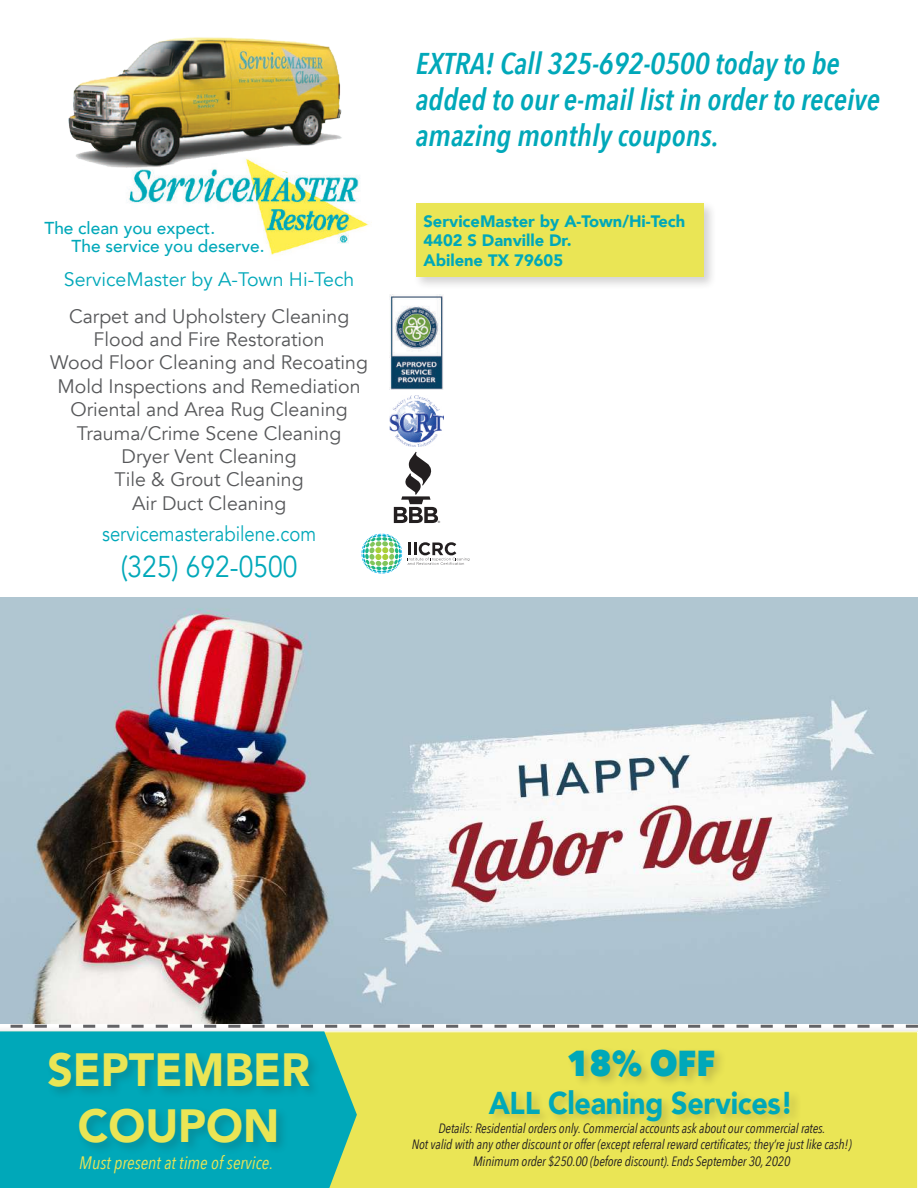
<style>
.page{position:relative;width:918px;height:1188px;background:#fff}
.page>*{position:absolute;margin:0;border:0;box-sizing:border-box;transform-origin:0 0}
.t1{font:900 46.5px/55.8px "Avenir";color:#eae555;text-align:center;scale:.96 1}
.t2{font:800 36px "Avenir Next";color:#00a8b9;scale:.91 1}
.t3{font:900 31.5px "Avenir";letter-spacing:-.01em;color:#00a8b9;scale:.91 1}
.t4{font:italic 600 30px/36px "Avenir Next Condensed";color:#00a8b9}
.t5{font:30px "Avenir";color:#00a8b9;scale:.88 1}
.t6{font:21px "Avenir";color:#00a8b9;scale:.88 1}
.t7{font:19.5px/23.4px "Avenir";color:#57585a;text-align:center}
.t8{font:19.5px "Avenir";color:#00a8b9}
.t9{font:italic 18px "Avenir Next Condensed";color:#eae555}
.t10{font:500 17.25px/18.1px "Avenir";color:#00a8b9}
.t11{font:900 16.5px/19.8px "Avenir";color:#00a8b9}
.t12{font:italic 13.5px/16.2px "Avenir Next Condensed";letter-spacing:-.01em;color:#231f20;text-align:center}
.t13{font:700 3.15px "Gotham";color:#231f20}
</style>
<div class="page">
<img style="left:128px;top:175px;width:244px;height:80px">
<img style="left:68px;top:37px;width:282px;height:139px">
<img style="left:390px;top:395px;width:54px;height:52px">
<img style="left:390px;top:294px;width:53px;height:95px">
<svg style="left:394px;top:452px;width:44px;height:71px"></svg>
<svg style="left:408px;top:542px;width:61px;height:23px"></svg>
<svg style="left:362px;top:534px;width:40px;height:40px"></svg>
<div style="left:413px;top:200px;width:304px;height:90px;background:#231f20;opacity:.2"></div>
<div style="left:417px;top:203px;width:287px;height:74px;background:#eae555"></div>
<div style="left:357px;top:1031px;width:561px;height:157px;background:#eae555"></div>
<svg style="left:0;top:1031px;width:357px;height:157px;background:#16adb0"></svg>
<div style="left:486px;top:1046px;width:316px;height:88px;background:#231f20;opacity:.2"></div>
<svg style="left:10px;top:1025px;width:908px;height:3px"></svg>
<div style="left:46px;top:1050px;width:275px;height:106px;background:#231f20;opacity:.2"></div>
<img style="left:0;top:598px;width:918px;height:425px">
<p class="t10" style="left:72px;top:218px;width:195px;text-indent:-27px">The clean you expect.<br>The service you deserve.</p>
<h3 class="t8" style="left:64px;top:267px;width:292px">ServiceMaster by A-Town Hi-Tech</h3>
<p class="t7" style="left:50px;top:305px;width:319px">Carpet and Upholstery Cleaning<br>Flood and Fire Restoration<br>Wood Floor Cleaning and Recoating<br>Mold Inspections and Remediation<br>Oriental and Area Rug Cleaning<br>Trauma/Crime Scene Cleaning<br>Dryer Vent Cleaning<br>Tile &amp; Grout Cleaning<br>Air Duct Cleaning</p>
<h3 class="t6" style="left:102px;top:522px;width:245px">servicemasterabilene.com</h3>
<h3 class="t5" style="left:121px;top:548px;width:202px">(325) 692-0500</h3>
<h3 class="t4" style="left:416px;top:45px;width:466px">EXTRA! Call 325-692-0500 today to be added to our e-mail list in order to receive amazing monthly coupons.</h3>
<p class="t11" style="left:424px;top:211px;width:263px">ServiceMaster by A-Town/Hi-Tech<br>4402 S Danville Dr.<br>Abilene TX 79605</p>
<p class="t13" style="left:438px;top:520px;width:4px">®</p>
<h1 class="t1" style="left:47px;top:1041px;width:275px">SEPTEMBER<br>COUPON</h1>
<h2 class="t2" style="left:567px;top:1041px;width:165px">18% OFF</h2>
<h3 class="t3" style="left:489px;top:1076px;width:336px">ALL Cleaning Services!</h3>
<p class="t12" style="left:412px;top:1120px;width:441px">Details: Residential orders only. Commercial accounts ask about our commercial rates.<br>Not valid with any other discount or offer (except referral reward certificates; they’re just like cash!)</p>
<h3 class="t9" style="left:79px;top:1152px;width:195px">Must present at time of service.</h3>
<p class="t12" style="left:473px;top:1153px;width:319px">Minimum order $250.00 (before discount). Ends September 30, 2020</p>
</div>
